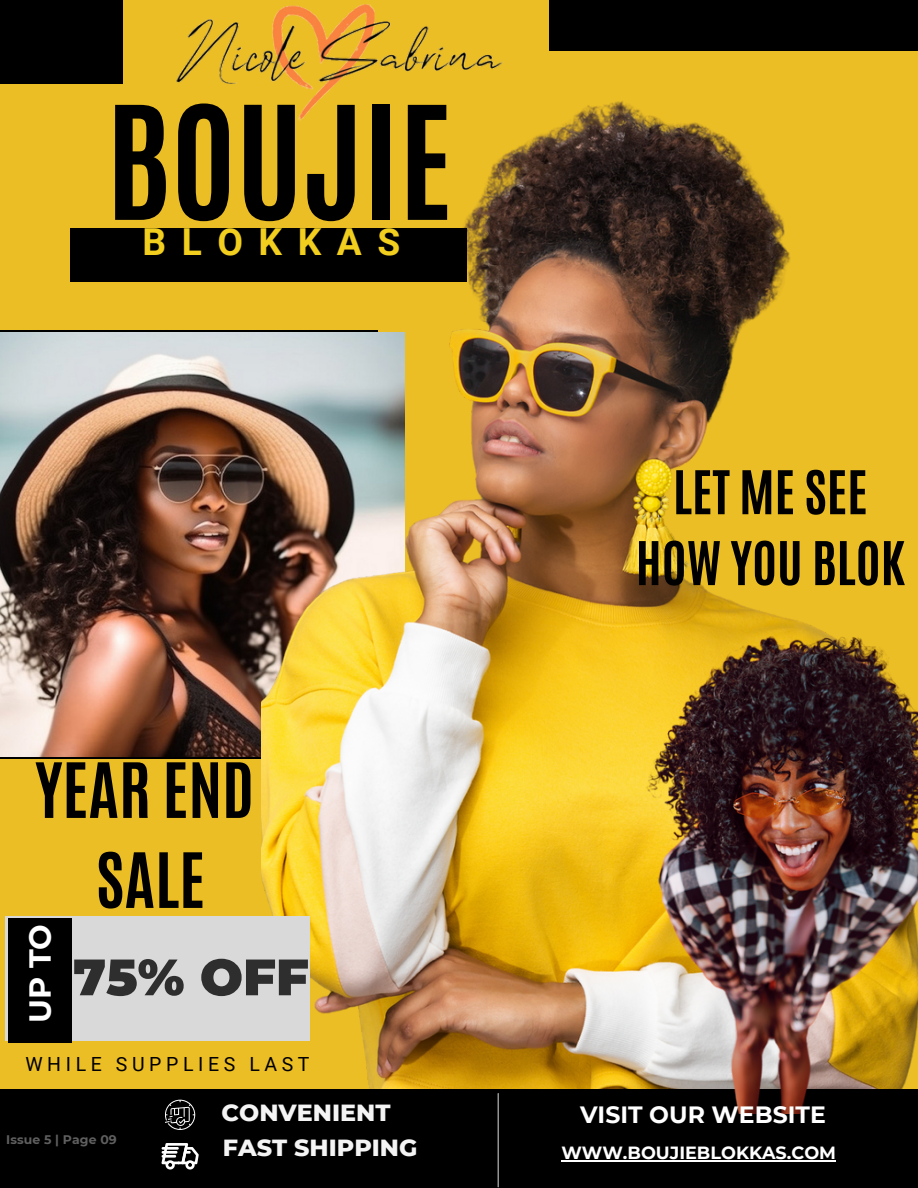
<style>
.page{position:relative;width:918px;height:1188px;background:#ecbe25}
.page>*{position:absolute;margin:0;border:0;box-sizing:border-box;transform-origin:0 0}
.t1{font:700 133.8px "Antonio";color:#000}
.t2{font:700 64.65px/90px "Antonio";color:#000;text-align:center}
.t3{font:700 51.15px/70.8px "Antonio";color:#000;text-align:center}
.t4{font:900 51px "Montserrat";color:#2e2e2e}
.t5{font:700 37.2px "Roboto";letter-spacing:.42em;color:#f2cf1e}
.t6{font:700 30.3px "Montserrat";color:#fff}
.t7{font:800 23.85px "Montserrat";color:#f4f4f4}
.t8{font:700 23.55px "Montserrat";color:#fff}
.t9{font:19.5px "Roboto";letter-spacing:.235em;color:#000}
.t10{font:700 17.7px "Montserrat";color:#fff}
.t11{font:700 12.45px "Montserrat";letter-spacing:.01em;color:#5f5f5f}
</style>
<div class="page">
<div style="left:0;top:0;width:123px;height:84px;background:#000"></div>
<div style="left:550px;top:0;width:368px;height:51px;background:#000"></div>
<img style="left:0;top:333px;width:261px;height:424px">
<img style="left:261px;top:104px;width:529px;height:985px">
<div style="left:5px;top:916px;width:305px;height:124px;background:#d9d9d9"></div>
<div style="left:8px;top:919px;width:64px;height:124px;background:#000"></div>
<div style="left:0;top:1089px;width:918px;height:99px;background:#000"></div>
<svg style="left:165px;top:1100px;width:30px;height:30px"></svg>
<svg style="left:162px;top:1143px;width:37px;height:27px"></svg>
<img style="left:20px;top:0;width:607px;height:395px">
<hr style="left:498px;top:1094px;width:1px;height:93px;background:#fff">
<img style="left:608px;top:600px;width:310px;height:513px">
<hr style="left:561px;top:1160px;width:275px;height:2px;background:#fff">
<p class="t1" style="left:106px;top:67px;width:348px">BOUJIE</p>
<p class="t5" style="left:143px;top:220px;width:259px">BLOKKAS</p>
<p class="t2" style="left:35px;top:746px;width:220px">YEAR END<br>SALE</p>
<p class="t6" style="left:21px;top:1023px;width:101px;rotate:-90deg">UP TO</p>
<p class="t4" style="left:73px;top:946px;width:237px">75% OFF</p>
<p class="t9" style="left:25px;top:1053px;width:286px">WHILE SUPPLIES LAST</p>
<p class="t11" style="left:6px;top:1132px;width:112px">Issue 5 | Page 09</p>
<p class="t7" style="left:222px;top:1098px;width:170px">CONVENIENT</p>
<p class="t7" style="left:223px;top:1133px;width:196px">FAST SHIPPING</p>
<p class="t3" style="left:636px;top:457px;width:271px">LET ME SEE<br>HOW YOU BLOK</p>
<p class="t8" style="left:580px;top:1100px;width:247px">VISIT OUR WEBSITE</p>
<p class="t10" style="left:561px;top:1142px;width:276px">WWW.BOUJIEBLOKKAS.COM</p>
</div>
